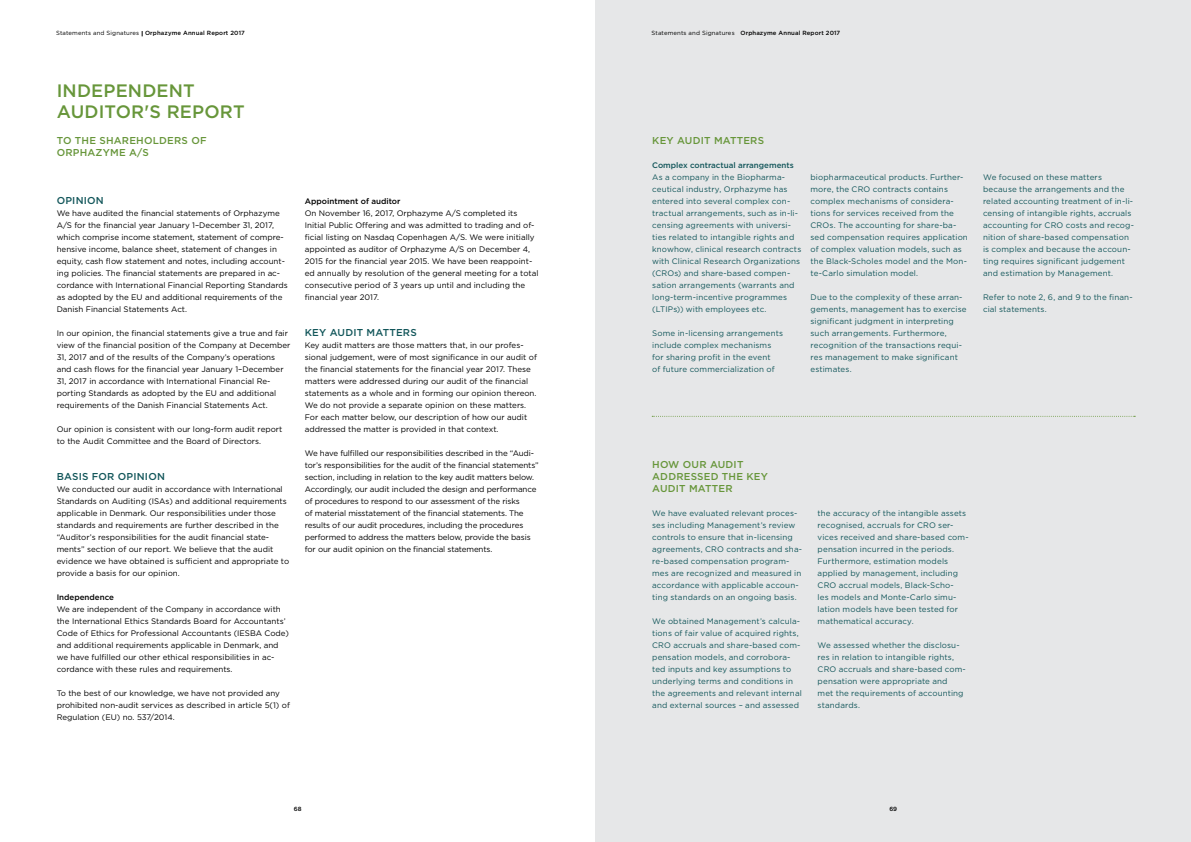
<style>
.page{position:relative;width:1191px;height:842px;background:#fff}
.page>*{position:absolute;margin:0;border:0;box-sizing:border-box;transform-origin:0 0}
.Rubrik{font:500 18px/21px "Gotham";letter-spacing:.01em;color:#67963a}
.Infografik_rubrik{font:500 10px/12px "Gotham";letter-spacing:.02em;color:#67963a}
.Underrubrik{font:500 10px "Gotham";letter-spacing:.02em;color:#12565a}
.Brød{font:8px/12px "Gotham";color:#000}
.Brød-2{font:8px/12px "Gotham";letter-spacing:.015em;color:#12565a}
.Brød_Medium{font:500 8px "Gotham";color:#000}
.Brød_Medium-2{font:500 8px "Gotham";color:#12565a}
.Underrubrik-2{font:500 6px "Gotham";letter-spacing:.02em;color:#000}
.s1{font-weight:400}
</style>
<div class="page">
<div style="left:595px;top:0;width:596px;height:842px;background:#e6e7e8"></div>
<svg style="left:652px;top:416px;width:483px;height:1px"></svg>
<p class="Underrubrik-2" style="left:56px;top:29px;width:190px"><span class="s1">Statements and Signatures</span> Orphazyme Annual Report 2017</p>
<p class="Rubrik" style="left:57px;top:80px;width:189px">INDEPENDENT<br>AUDITOR'S REPORT</p>
<p class="Infografik_rubrik" style="left:57px;top:134px;width:151px">TO THE SHAREHOLDERS OF<br>ORPHAZYME A/S</p>
<p class="Underrubrik" style="left:57px;top:194px;width:49px">OPINION</p>
<p class="Brød" style="left:57px;top:207px;width:233px">We have audited the financial statements of Orphazyme A/S for the financial year January 1–December 31, 2017, which comprise income statement, statement of compre&shy;hensive income, balance sheet, statement of changes in equity, cash flow statement and notes, including account&shy;ing policies. The financial statements are prepared in ac&shy;cordance with International Financial Reporting Standards as adopted by the EU and additional requirements of the Danish Financial Statements Act.</p>
<p class="Brød" style="left:57px;top:327px;width:235px">In our opinion, the financial statements give a true and fair view of the financial position of the Company at December 31, 2017 and of the results of the Company’s operations and cash flows for the financial year January 1–December 31, 2017 in accordance with International Financial Re&shy;porting Standards as adopted by the EU and additional requirements of the Danish Financial Statements Act.</p>
<p class="Brød" style="left:57px;top:423px;width:227px">Our opinion is consistent with our long-form audit report to the Audit Committee and the Board of Directors.</p>
<p class="Underrubrik" style="left:57px;top:470px;width:110px">BASIS FOR OPINION</p>
<p class="Brød" style="left:57px;top:483px;width:234px">We conducted our audit in accordance with International Standards on Auditing (ISAs) and additional requirements applicable in Denmark. Our responsibilities under those standards and requirements are further described in the “Auditor’s responsibilities for the audit financial state&shy;ments” section of our report. We believe that the audit evidence we have obtained is sufficient and appropriate to provide a basis for our opinion.</p>
<p class="Brød_Medium" style="left:57px;top:592px;width:59px">Independence</p>
<p class="Brød" style="left:57px;top:603px;width:234px">We are independent of the Company in accordance with the International Ethics Standards Board for Accountants’ Code of Ethics for Professional Accountants (IESBA Code) and additional requirements applicable in Denmark, and we have fulfilled our other ethical responsibilities in ac&shy;cordance with these rules and requirements.</p>
<p class="Brød" style="left:57px;top:687px;width:235px">To the best of our knowledge, we have not provided any prohibited non-audit services as described in article 5(1) of<br>Regulation (EU) no. 537/2014.</p>
<p class="Brød_Medium" style="left:305px;top:196px;width:97px">Appointment of auditor</p>
<p class="Brød" style="left:305px;top:207px;width:235px">On November 16, 2017, Orphazyme A/S completed its Initial Public Offering and was admitted to trading and of&shy;ficial listing on Nasdaq Copenhagen A/S. We were initially appointed as auditor of Orphazyme A/S on December 4, 2015 for the financial year 2015. We have been reappoint&shy;ed annually by resolution of the general meeting for a total consecutive period of 3 years up until and including the financial year 2017.</p>
<p class="Underrubrik" style="left:305px;top:326px;width:113px">KEY AUDIT MATTERS</p>
<p class="Brød" style="left:305px;top:339px;width:234px">Key audit matters are those matters that, in our profes&shy;sional judgement, were of most significance in our audit of the financial statements for the financial year 2017. These matters were addressed during our audit of the financial statements as a whole and in forming our opinion thereon.<br>We do not provide a separate opinion on these matters.<br>For each matter below, our description of how our audit addressed the matter is provided in that context.</p>
<p class="Brød" style="left:305px;top:447px;width:235px">We have fulfilled our responsibilities described in the “Audi&shy;tor’s responsibilities for the audit of the financial statements” section, including in relation to the key audit matters below.<br>Accordingly, our audit included the design and performance of procedures to respond to our assessment of the risks<br>of material misstatement of the financial statements. The results of our audit procedures, including the procedures performed to address the matters below, provide the basis for our audit opinion on the financial statements.</p>
<p class="Underrubrik-2" style="left:294px;top:805px;width:9px">68</p>
<p class="Underrubrik-2" style="left:651px;top:29px;width:190px"><span class="s1">Statements and Signatures</span> Orphazyme Annual Report 2017</p>
<p class="Infografik_rubrik" style="left:652px;top:134px;width:113px">KEY AUDIT MATTERS</p>
<p class="Brød_Medium-2" style="left:652px;top:160px;width:143px">Complex contractual arrangements</p>
<p class="Brød-2" style="left:652px;top:171px;width:151px">As a company in the Biopharma&shy;ceutical industry, Orphazyme has entered into several complex con&shy;tractual arrangements, such as in-li&shy;censing agreements with universi&shy;ties related to intangible rights and knowhow, clinical research contracts with Clinical Research Organizations (CROs) and share-based compen&shy;sation arrangements (warrants and long-term-incentive programmes (LTIPs)) with employees etc.</p>
<p class="Brød-2" style="left:652px;top:327px;width:132px">Some in-licensing arrangements include complex mechanisms for sharing profit in the event<br>of future commercialization of</p>
<p class="Brød-2" style="left:810px;top:171px;width:159px">biopharmaceutical products. Further&shy;more, the CRO contracts contains complex mechanisms of considera&shy;tions for services received from the CROs. The accounting for share-ba&shy;sed compensation requires application of complex valuation models, such as the Black-Scholes model and the Mon&shy;te-Carlo simulation model.</p>
<p class="Brød-2" style="left:810px;top:291px;width:158px">Due to the complexity of these arran&shy;gements, management has to exercise significant judgment in interpreting such arrangements. Furthermore, recognition of the transactions requi&shy;res management to make significant estimates.</p>
<p class="Brød-2" style="left:983px;top:171px;width:152px">We focused on these matters because the arrangements and the related accounting treatment of in-li&shy;censing of intangible rights, accruals accounting for CRO costs and recog&shy;nition of share-based compensation is complex and because the accoun&shy;ting requires significant judgement and estimation by Management.</p>
<p class="Brød-2" style="left:983px;top:291px;width:151px">Refer to note 2, 6, and 9 to the finan&shy;cial statements.</p>
<p class="Infografik_rubrik" style="left:652px;top:458px;width:117px">HOW OUR AUDIT<br>ADDRESSED THE KEY<br>AUDIT MATTER</p>
<p class="Brød-2" style="left:652px;top:507px;width:151px">We have evaluated relevant proces&shy;ses including Management’s review controls to ensure that in-licensing agreements, CRO contracts and sha&shy;re-based compensation program&shy;mes are recognized and measured in accordance with applicable accoun&shy;ting standards on an ongoing basis.</p>
<p class="Brød-2" style="left:652px;top:615px;width:151px">We obtained Management’s calcula&shy;tions of fair value of acquired rights, CRO accruals and share-based com&shy;pensation models, and corrobora&shy;ted inputs and key assumptions to underlying terms and conditions in the agreements and relevant internal and external sources – and assessed</p>
<p class="Brød-2" style="left:817px;top:507px;width:152px">the accuracy of the intangible assets recognised, accruals for CRO ser&shy;vices received and share-based com&shy;pensation incurred in the periods.<br>Furthermore, estimation models applied by management, including CRO accrual models, Black-Scho-<br>les models and Monte-Carlo simu&shy;lation models have been tested for mathematical accuracy.</p>
<p class="Brød-2" style="left:817px;top:639px;width:150px">We assessed whether the disclosu&shy;res in relation to intangible rights,<br>CRO accruals and share-based com&shy;pensation were appropriate and<br>met the requirements of accounting standards.</p>
<p class="Underrubrik-2" style="left:889px;top:805px;width:9px">69</p>
</div>
